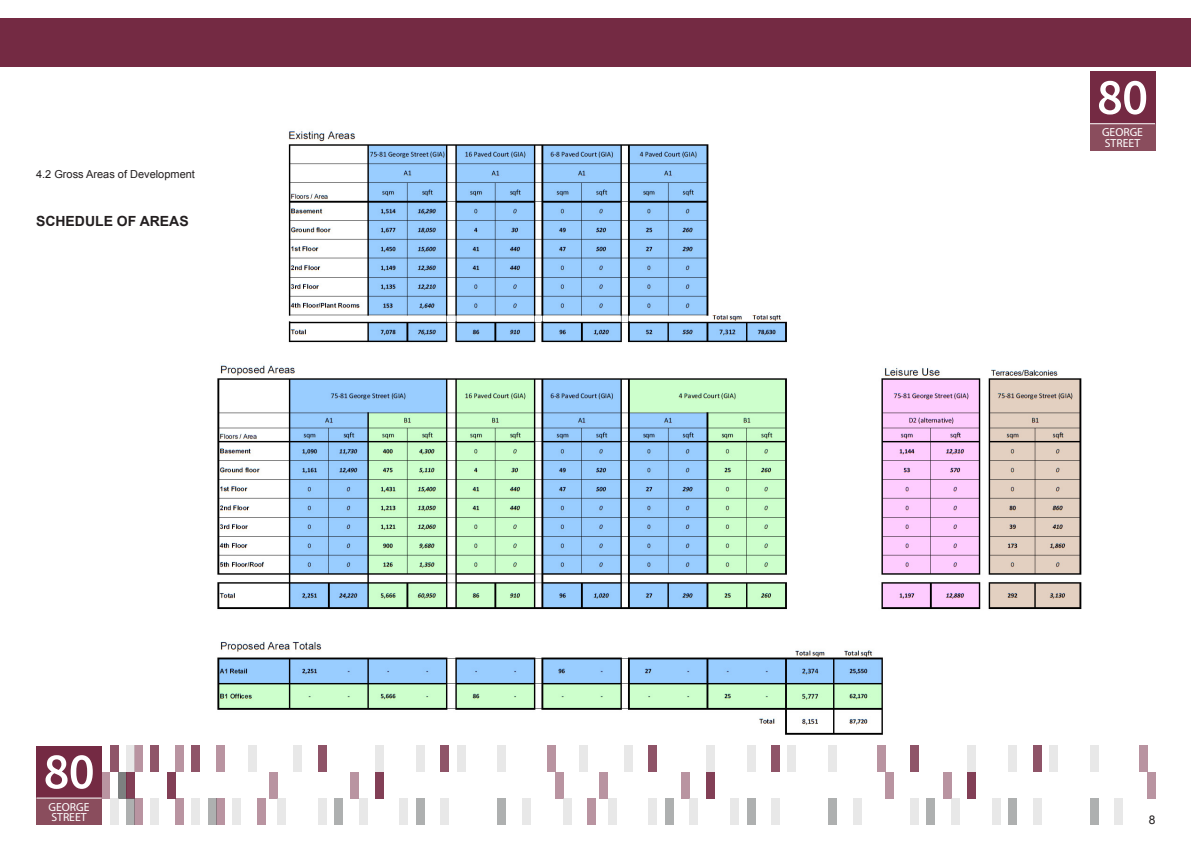
<style>
.page{position:relative;width:1191px;height:842px;background:#fff}
.page>*{position:absolute;margin:0;border:0;box-sizing:border-box;transform-origin:0 0}
.t1{font:700 14px "Arial";color:#231f20}
.t2{font:12px "Arial";color:#231f20}
.t3{font:11.7px/10.2px "Myriad Pro";color:#fff}
.t4{font:11px "Arial";color:#231f20}
</style>
<div class="page">
<div style="left:0;top:18px;width:1191px;height:49px;background:#742a43"></div>
<div style="left:216px;top:746px;width:8px;height:26px;background:#b994a1"></div>
<div style="left:547px;top:746px;width:8px;height:26px;background:#b994a1"></div>
<div style="left:175px;top:746px;width:8px;height:26px;background:#b994a1"></div>
<div style="left:457px;top:746px;width:8px;height:26px;background:#e8e8e8"></div>
<div style="left:294px;top:746px;width:8px;height:26px;background:#e8e8e8"></div>
<div style="left:375px;top:746px;width:8px;height:26px;background:#e8e8e8"></div>
<div style="left:498px;top:746px;width:8px;height:26px;background:#e8e8e8"></div>
<div style="left:249px;top:746px;width:8px;height:26px;background:#e8e8e8"></div>
<div style="left:416px;top:746px;width:8px;height:26px;background:#e8e8e8"></div>
<div style="left:441px;top:746px;width:8px;height:26px;background:#8f5468"></div>
<div style="left:192px;top:746px;width:8px;height:26px;background:#8f5468"></div>
<div style="left:151px;top:746px;width:8px;height:26px;background:#8f5468"></div>
<div style="left:318px;top:746px;width:8px;height:26px;background:#8f5468"></div>
<div style="left:269px;top:772px;width:8px;height:26px;background:#b994a1"></div>
<div style="left:351px;top:772px;width:8px;height:26px;background:#b994a1"></div>
<div style="left:555px;top:772px;width:8px;height:26px;background:#b994a1"></div>
<div style="left:36px;top:746px;width:66px;height:52px;background:#742a43"></div>
<div style="left:36px;top:798px;width:66px;height:26px;background:#8a4d5d"></div>
<div style="left:375px;top:772px;width:8px;height:26px;background:#823f56"></div>
<div style="left:167px;top:772px;width:8px;height:26px;background:#823f56"></div>
<div style="left:216px;top:798px;width:8px;height:26px;background:#b994a1"></div>
<div style="left:175px;top:798px;width:8px;height:26px;background:#b994a1"></div>
<div style="left:257px;top:798px;width:8px;height:26px;background:#b994a1"></div>
<div style="left:441px;top:798px;width:8px;height:26px;background:#e8e8e8"></div>
<div style="left:277px;top:798px;width:8px;height:26px;background:#e8e8e8"></div>
<div style="left:192px;top:798px;width:8px;height:26px;background:#e8e8e8"></div>
<div style="left:522px;top:798px;width:8px;height:26px;background:#e8e8e8"></div>
<div style="left:359px;top:798px;width:8px;height:26px;background:#e8e8e8"></div>
<div style="left:151px;top:798px;width:8px;height:26px;background:#e8e8e8"></div>
<div style="left:318px;top:798px;width:8px;height:26px;background:#e8e8e8"></div>
<div style="left:232px;top:798px;width:9px;height:26px;background:#e8e8e8"></div>
<div style="left:400px;top:798px;width:8px;height:26px;background:#e8e8e8"></div>
<div style="left:134px;top:746px;width:9px;height:26px;background:#b994a1"></div>
<div style="left:126px;top:746px;width:8px;height:26px;background:#e8e8e8"></div>
<div style="left:110px;top:746px;width:8px;height:26px;background:#8f5468"></div>
<div style="left:102px;top:772px;width:8px;height:26px;background:#b994a1"></div>
<div style="left:118px;top:772px;width:8px;height:26px;background:#7d8080"></div>
<div style="left:126px;top:772px;width:8px;height:26px;background:#823f56"></div>
<div style="left:134px;top:798px;width:9px;height:26px;background:#b994a1"></div>
<div style="left:110px;top:798px;width:8px;height:26px;background:#e8e8e8"></div>
<div style="left:126px;top:798px;width:8px;height:26px;background:#aeb0b0"></div>
<div style="left:208px;top:798px;width:8px;height:26px;background:#aeb0b0"></div>
<div style="left:498px;top:798px;width:8px;height:26px;background:#aeb0b0"></div>
<div style="left:334px;top:798px;width:9px;height:26px;background:#aeb0b0"></div>
<div style="left:416px;top:798px;width:8px;height:26px;background:#aeb0b0"></div>
<svg style="left:46px;top:755px;width:47px;height:34px"></svg>
<hr style="left:36px;top:798px;width:66px;height:1px;background:#fff">
<div style="left:877px;top:746px;width:8px;height:26px;background:#b994a1"></div>
<div style="left:787px;top:746px;width:9px;height:26px;background:#e8e8e8"></div>
<div style="left:624px;top:746px;width:8px;height:26px;background:#e8e8e8"></div>
<div style="left:706px;top:746px;width:8px;height:26px;background:#e8e8e8"></div>
<div style="left:828px;top:746px;width:8px;height:26px;background:#e8e8e8"></div>
<div style="left:579px;top:746px;width:9px;height:26px;background:#e8e8e8"></div>
<div style="left:747px;top:746px;width:8px;height:26px;background:#e8e8e8"></div>
<div style="left:771px;top:746px;width:8px;height:26px;background:#8f5468"></div>
<div style="left:649px;top:746px;width:8px;height:26px;background:#8f5468"></div>
<div style="left:600px;top:772px;width:8px;height:26px;background:#b994a1"></div>
<div style="left:681px;top:772px;width:8px;height:26px;background:#b994a1"></div>
<div style="left:885px;top:772px;width:9px;height:26px;background:#b994a1"></div>
<div style="left:706px;top:772px;width:8px;height:26px;background:#823f56"></div>
<div style="left:588px;top:798px;width:8px;height:26px;background:#b994a1"></div>
<div style="left:771px;top:798px;width:8px;height:26px;background:#e8e8e8"></div>
<div style="left:608px;top:798px;width:8px;height:26px;background:#e8e8e8"></div>
<div style="left:853px;top:798px;width:8px;height:26px;background:#e8e8e8"></div>
<div style="left:690px;top:798px;width:8px;height:26px;background:#e8e8e8"></div>
<div style="left:649px;top:798px;width:8px;height:26px;background:#e8e8e8"></div>
<div style="left:563px;top:798px;width:8px;height:26px;background:#e8e8e8"></div>
<div style="left:730px;top:798px;width:8px;height:26px;background:#e8e8e8"></div>
<div style="left:828px;top:798px;width:8px;height:26px;background:#aeb0b0"></div>
<div style="left:665px;top:798px;width:8px;height:26px;background:#aeb0b0"></div>
<div style="left:747px;top:798px;width:8px;height:26px;background:#aeb0b0"></div>
<div style="left:1139px;top:746px;width:8px;height:26px;background:#b994a1"></div>
<div style="left:1049px;top:746px;width:8px;height:26px;background:#e8e8e8"></div>
<div style="left:967px;top:746px;width:8px;height:26px;background:#e8e8e8"></div>
<div style="left:1090px;top:746px;width:8px;height:26px;background:#e8e8e8"></div>
<div style="left:1008px;top:746px;width:8px;height:26px;background:#e8e8e8"></div>
<div style="left:1033px;top:746px;width:8px;height:26px;background:#8f5468"></div>
<div style="left:910px;top:746px;width:8px;height:26px;background:#8f5468"></div>
<div style="left:943px;top:772px;width:8px;height:26px;background:#b994a1"></div>
<div style="left:1147px;top:772px;width:8px;height:26px;background:#b994a1"></div>
<div style="left:967px;top:772px;width:8px;height:26px;background:#823f56"></div>
<div style="left:1033px;top:798px;width:8px;height:26px;background:#e8e8e8"></div>
<div style="left:1114px;top:798px;width:8px;height:26px;background:#e8e8e8"></div>
<div style="left:951px;top:798px;width:8px;height:26px;background:#e8e8e8"></div>
<div style="left:910px;top:798px;width:8px;height:26px;background:#e8e8e8"></div>
<div style="left:992px;top:798px;width:8px;height:26px;background:#e8e8e8"></div>
<div style="left:1090px;top:798px;width:8px;height:26px;background:#aeb0b0"></div>
<div style="left:926px;top:798px;width:9px;height:26px;background:#aeb0b0"></div>
<div style="left:1008px;top:798px;width:8px;height:26px;background:#aeb0b0"></div>
<div style="left:1090px;top:71px;width:65px;height:53px;background:#742a43"></div>
<div style="left:1090px;top:124px;width:65px;height:26px;background:#8a4d5d"></div>
<svg style="left:1099px;top:81px;width:47px;height:34px"></svg>
<hr style="left:1090px;top:124px;width:65px;height:1px;background:#fff">
<img style="left:217px;top:131px;width:865px;height:604px">
<p class="t4" style="left:36px;top:167px;width:160px">4.2 Gross Areas of Development</p>
<p class="t1" style="left:36px;top:212px;width:154px">SCHEDULE OF AREAS</p>
<p class="t3" style="left:49px;top:801px;width:42px">GEORGE<br>STREET</p>
<p class="t3" style="left:1102px;top:127px;width:42px">GEORGE<br>STREET</p>
<p class="t2" style="left:1148px;top:812px;width:8px">8</p>
</div>
